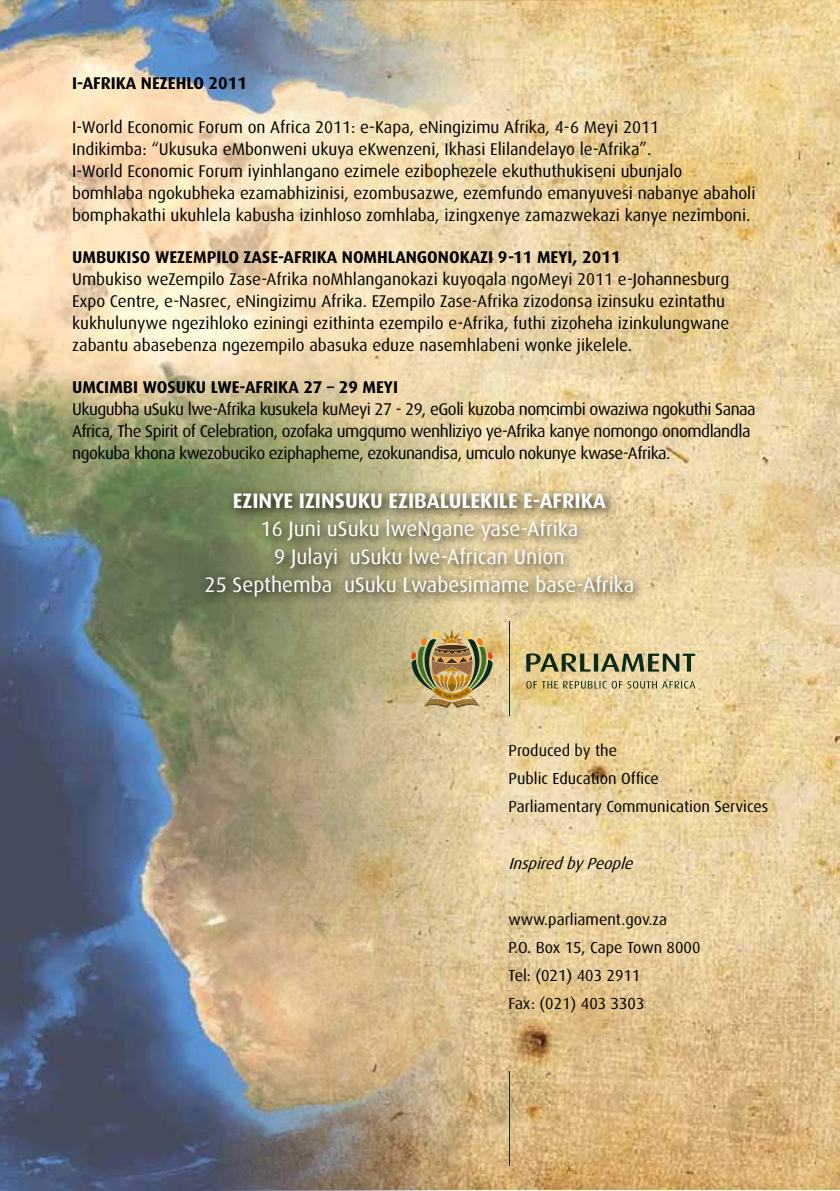
<style>
.page{position:relative;width:840px;height:1191px;background:#fff}
.page>*{position:absolute;margin:0;border:0;box-sizing:border-box;transform-origin:0 0}
.t1{font:21px/28px "Dax";color:#fff;text-align:center}
.t2{font:700 21px "Dax";color:#fff}
.t3{font:17px/22px "Dax";color:#000}
.t4{font:17px/22px "Dax";letter-spacing:-.03em;color:#000}
.t5{font:700 17px "Dax";color:#000}
.t6{font:16px/28px "Dax";color:#000}
.t7{font:italic 16px "Dax";color:#000}
</style>
<div class="page">
<img style="left:478px;top:0;width:361px;height:1189px">
<img style="left:0;top:0;width:478px;height:1191px">
<hr style="left:508px;top:621px;width:1px;height:94px;background:#082b1a">
<img style="left:411px;top:628px;width:81px;height:80px">
<svg style="left:526px;top:653px;width:168px;height:18px;background:#8b8c64"></svg>
<svg style="left:526px;top:681px;width:169px;height:7px"></svg>
<hr style="left:508px;top:1070px;width:1px;height:95px;background:#082b1a">
<svg style="left:197px;top:485px;width:447px;height:123px;background:#a69f77"></svg>
<p class="t5" style="left:72px;top:73px;width:21px">I-AFRIKA</p>
<p class="t5" style="left:141px;top:73px;width:37px">NEZEHLO</p>
<p class="t5" style="left:208px;top:73px;width:40px">2011</p>
<p class="t3" style="left:72px;top:116px;width:684px">I-World Economic Forum on Africa 2011: e-Kapa, eNingizimu Afrika, 4-6 Meyi 2011<br>Indikimba: “Ukusuka eMbonweni ukuya eKwenzeni, Ikhasi Elilandelayo le-Afrika”.<br>I-World Economic Forum iyinhlangano ezimele ezibophezele ekuthuthukiseni ubunjalo bomhlaba ngokubheka ezamabhizinisi, ezombusazwe, ezemfundo emanyuvesi nabanye abaholi bomphakathi ukuhlela kabusha izinhloso zomhlaba, izingxenye zamazwekazi kanye nezimboni.</p>
<p class="t5" style="left:72px;top:247px;width:549px">UMBUKISO WEZEMPILO ZASE-AFRIKA NOMHLANGONOKAZI 9-11 MEYI, 2011</p>
<p class="t3" style="left:72px;top:268px;width:658px">Umbukiso weZempilo Zase-Afrika noMhlanganokazi kuyoqala ngoMeyi 2011 e-Johannesburg Expo Centre, e-Nasrec, eNingizimu Afrika. EZempilo Zase-Afrika zizodonsa izinsuku ezintathu kukhulunywe ngezihloko eziningi ezithinta ezempilo e-Afrika, futhi zizoheha izinkulungwane zabantu abasebenza ngezempilo abasuka eduze nasemhlabeni wonke jikelele.</p>
<p class="t5" style="left:72px;top:377px;width:42px">UMCIMBI</p>
<p class="t5" style="left:143px;top:377px;width:12px">WOS</p>
<p class="t5" style="left:176px;top:377px;width:80px">UKU LWE-AFRIKA</p>
<p class="t5" style="left:303px;top:377px;width:96px">27 – 29 MEYI</p>
<p class="t4" style="left:72px;top:398px;width:684px">Ukugubha uSuku lwe-Afrika kusukela kuMeyi 27 - 29, eGoli kuzoba nomcimbi owaziwa ngokuthi Sanaa<br>Africa, The Spirit of Celebration, ozofaka umgqumo wenhliziyo ye-Afrika kanye nomongo onomdlandla ngokuba khona kwezobuciko eziphapheme, ezokunandisa, umculo nokunye kwase-Afrika.</p>
<p class="t2" style="left:233px;top:489px;width:31px">EZINYE</p>
<p class="t2" style="left:298px;top:489px;width:120px">IZINSUKU EZIBAL</p>
<p class="t2" style="left:448px;top:489px;width:23px">ULEKILE</p>
<p class="t2" style="left:523px;top:489px;width:29px">E-AFRIKA</p>
<p class="t1" style="left:204px;top:515px;width:431px">16 Juni uSuku lweNgane yase-Afrika<br>9 Julayi uSuku lwe-African Union<br>25 Septhemba uSuku Lwabesimame base-Afrika</p>
<p class="t6" style="left:508px;top:737px;width:261px">Produced by the<br>Public Education Office<br>Parliamentary Communication Services</p>
<p class="t7" style="left:508px;top:854px;width:130px">InspiredbyPeople</p>
<p class="t6" style="left:508px;top:905px;width:193px">www.parliament.gov.za<br>P.O. Box 15, Cape Town 8000<br>Tel: (021) 403 2911<br>Fax: (021) 403 3303</p>
</div>
